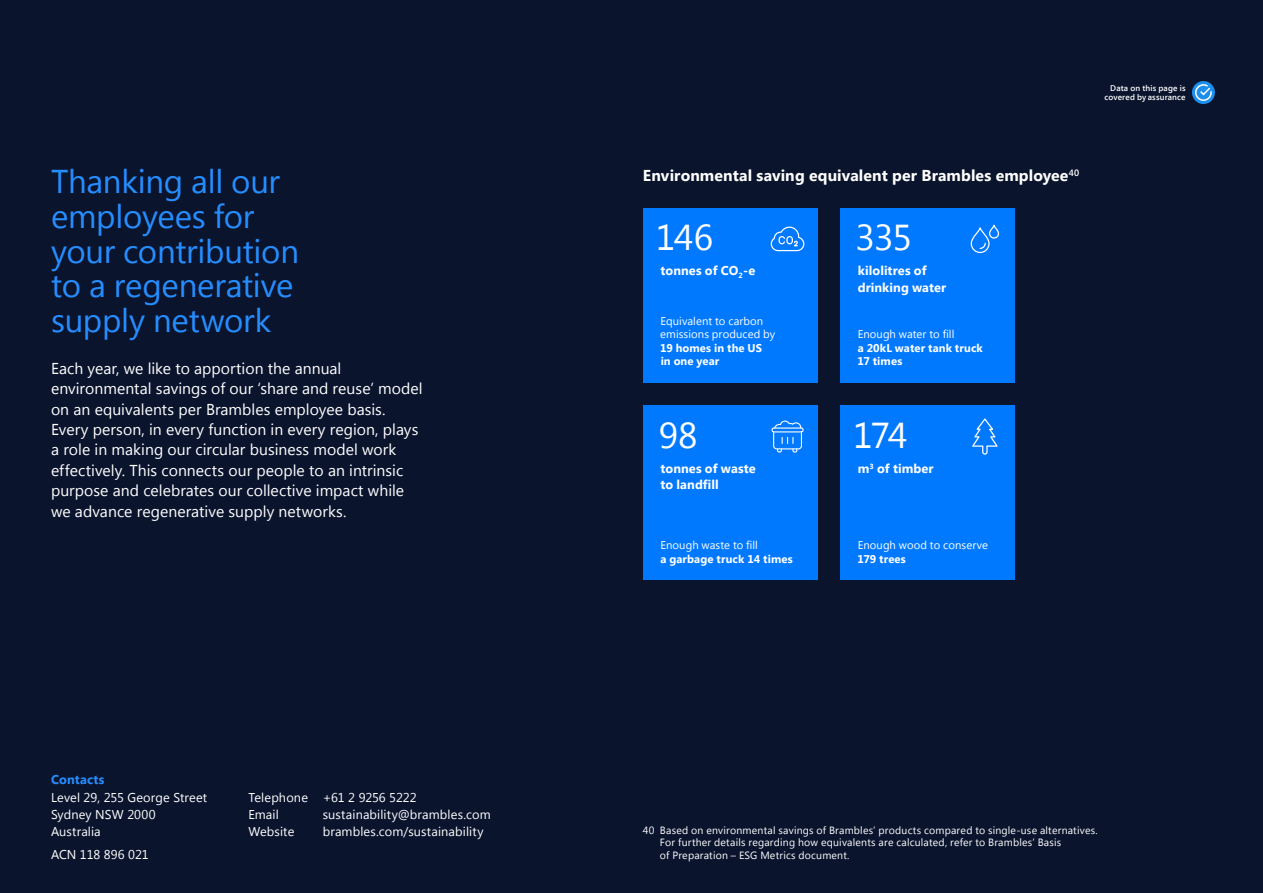
<style>
.page{position:relative;width:1263px;height:893px;background:#fff}
.page>*{position:absolute;margin:0;border:0;box-sizing:border-box;transform-origin:0 0}
.Number_-_Sml{font:36px "Segoe UI";letter-spacing:-.025em;color:#fff}
.Page_Heading{font:33px/34.7px "Segoe UI";letter-spacing:-.01em;color:#268dff}
.Introduction___White{font:15.75px/20.5px "Segoe UI";color:#fff}
.Subheading_1___White{font:700 15.75px "Segoe UI";letter-spacing:.005em;color:#fff}
.Body_Text___White{font:12.75px/16.6px "Segoe UI";letter-spacing:.01em;color:#fff}
.Fin_Highlights_Sml_Text{font:700 12.75px/16.5px "Segoe UI";letter-spacing:.005em;color:#fff}
.Subheading_2_-_Directory{font:700 12.75px "Segoe UI";letter-spacing:.015em;color:#268dff}
.Table_Diagram_Text_-_White{font:11.25px/13.5px "Segoe UI";letter-spacing:.005em;color:#fff}
.Table_Diagram_Text_-_White-2{font:700 11.25px/13.5px "Segoe UI";letter-spacing:.01em;color:#fff}
.Footnote_Rev{font:10.5px/12.6px "Segoe UI";letter-spacing:.02em;color:#fff}
.t1{font:600 8.25px/9px "Segoe UI";letter-spacing:.015em;color:#fff;text-align:right}
.s1{font-weight:700}
.s2{font-weight:400}
</style>
<div class="page">
<div style="left:0;top:43px;width:1263px;height:850px;background:#0a142d"></div>
<div style="left:643px;top:208px;width:174px;height:174px;background:#0079ff"></div>
<div style="left:643px;top:405px;width:174px;height:175px;background:#0079ff"></div>
<div style="left:840px;top:208px;width:175px;height:174px;background:#0079ff"></div>
<div style="left:840px;top:405px;width:175px;height:175px;background:#0079ff"></div>
<svg style="left:770px;top:226px;width:35px;height:26px"></svg>
<svg style="left:972px;top:418px;width:26px;height:37px"></svg>
<div style="left:771px;top:427px;width:32px;height:5px;border:1px solid #fff;border-radius:2px"></div>
<svg style="left:772px;top:420px;width:30px;height:33px"></svg>
<svg style="left:979px;top:242px;width:7px;height:8px"></svg>
<div style="left:971px;top:227px;width:18px;height:26px;border:1px solid #fff;border-radius:9px"></div>
<div style="left:989px;top:225px;width:10px;height:14px;border:1px solid #fff;border-radius:4px"></div>
<svg style="left:1192px;top:81px;width:23px;height:23px"></svg>
<svg style="left:1194px;top:83px;width:18px;height:19px"></svg>
<div style="left:0;top:0;width:1263px;height:64px;background:#0a142d"></div>
<p class="Page_Heading" style="left:51px;top:163px;width:249px">Thanking all our employees for your contribution to a regenerative supply network</p>
<p class="Introduction___White" style="left:51px;top:357px;width:373px">Each year, we like to apportion the annual environmental savings of our ‘share and reuse’ model on an equivalents per Brambles employee basis.<br>Every person, in every function in every region, plays a role in making our circular business model work effectively. This connects our people to an intrinsic purpose and celebrates our collective impact while we advance regenerative supply networks.</p>
<p class="Subheading_2_-_Directory" style="left:51px;top:770px;width:55px">Contacts</p>
<p class="Body_Text___White" style="left:51px;top:789px;width:158px">Level 29, 255 George Street<br>Sydney NSW 2000<br>Australia</p>
<p class="Body_Text___White" style="left:51px;top:845px;width:99px">ACN 118 896 021</p>
<p class="Body_Text___White" style="left:248px;top:789px;width:170px">Telephone +61 2 9256 5222<br>Email</p>
<p class="Body_Text___White" style="left:323px;top:806px;width:169px">sustainability@brambles.com</p>
<p class="Body_Text___White" style="left:248px;top:822px;width:48px">Website</p>
<p class="Body_Text___White" style="left:323px;top:822px;width:162px">brambles.com/sustainability</p>
<p class="t1" style="left:1104px;top:83px;width:83px">Data on this page is covered by assurance</p>
<p class="Subheading_1___White" style="left:643px;top:164px;width:438px">Environmental saving equivalent per Brambles employee<sup>40</sup></p>
<p class="Number_-_Sml" style="left:656px;top:212px;width:59px">146</p>
<p class="Fin_Highlights_Sml_Text" style="left:660px;top:262px;width:96px">tonnes of CO<sub>2</sub>-e</p>
<p class="Table_Diagram_Text_-_White" style="left:660px;top:313px;width:117px">Equivalent to carbon emissions produced by<br><span class="s1">19 homes in the US<br>in one year</span></p>
<p class="Number_-_Sml" style="left:659px;top:410px;width:40px">98</p>
<p class="Fin_Highlights_Sml_Text" style="left:660px;top:459px;width:97px">tonnes of waste to landfill</p>
<p class="Table_Diagram_Text_-_White-2" style="left:660px;top:538px;width:134px"><span class="s2">Enough waste to fill<br></span>a garbage truck 14 times</p>
<p class="Number_-_Sml" style="left:855px;top:212px;width:58px">335</p>
<p class="Fin_Highlights_Sml_Text" style="left:858px;top:262px;width:90px">kilolitres of drinking water</p>
<p class="Table_Diagram_Text_-_White-2" style="left:857px;top:327px;width:127px"><span class="s2">Enough water to fill<br></span>a 20kL water tank truck<br>17 times</p>
<p class="Number_-_Sml" style="left:853px;top:410px;width:56px">174</p>
<p class="Fin_Highlights_Sml_Text" style="left:858px;top:459px;width:77px">m<sup>3</sup> of timber</p>
<p class="Table_Diagram_Text_-_White" style="left:857px;top:538px;width:132px">Enough wood to conserve<br><span class="s1">179 trees</span></p>
<p class="Footnote_Rev" style="left:660px;top:823px;width:439px;text-indent:-17px">40 Based on environmental savings of Brambles’ products compared to single-use alternatives.<br>For further details regarding how equivalents are calculated, refer to Brambles’ Basis<br>of Preparation – ESG Metrics document.</p>
</div>
